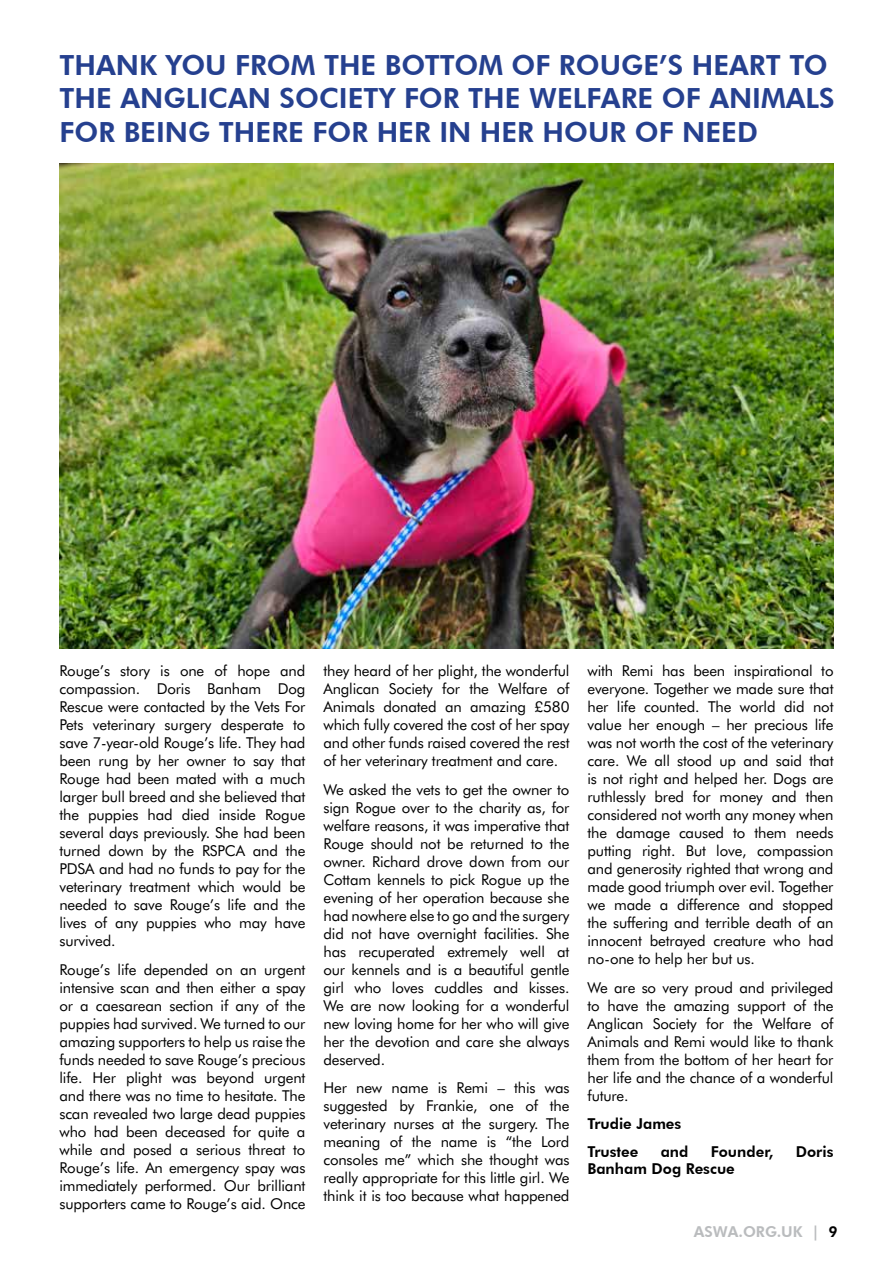
<style>
.page{position:relative;width:893px;height:1263px;background:#fff}
.page>*{position:absolute;margin:0;border:0;box-sizing:border-box;transform-origin:0 0}
.t1{font:800 27.75px/33.3px "Futura BT";color:#25408f}
.t2{font:15px/18px "Futura BT";letter-spacing:-.01em;color:#000;text-align:justify}
.t3{font:800 15px/27.9px "Futura BT";color:#000}
.t4{font:800 15px "Futura BT";color:#babcbe}
.s1{color:#000}
</style>
<div class="page">
<img style="left:60px;top:164px;width:773px;height:484px">
<h1 class="t1" style="left:60px;top:48px;width:777px">THANK YOU FROM THE BOTTOM OF ROUGE’S HEART TO<br>THE ANGLICAN SOCIETY FOR THE WELFARE OF ANIMALS<br>FOR BEING THERE FOR HER IN HER HOUR OF NEED</h1>
<p class="t2" style="left:59px;top:661px;width:248px">Rouge’s story is one of hope and compassion. Doris Banham Dog Rescue were contacted by the Vets For Pets veterinary surgery desperate to save 7-year-old Rouge’s life. They had been rung by her owner to say that Rouge had been mated with a much larger bull breed and she believed that the puppies had died inside Rogue several days previously. She had been turned down by the RSPCA and the PDSA and had no funds to pay for the veterinary treatment which would be needed to save Rouge’s life and the lives of any puppies who may have survived.</p>
<p class="t2" style="left:59px;top:960px;width:248px">Rouge’s life depended on an urgent intensive scan and then either a spay or a caesarean section if any of the puppies had survived. We turned to our amazing supporters to help us raise the funds needed to save Rouge’s precious life. Her plight was beyond urgent and there was no time to hesitate. The scan revealed two large dead puppies who had been deceased for quite a while and posed a serious threat to Rouge’s life. An emergency spay was immediately performed. Our brilliant supporters came to Rouge’s aid. Once</p>
<p class="t2" style="left:323px;top:661px;width:248px">they heard of her plight, the wonderful Anglican Society for the Welfare of Animals donated an amazing £580 which fully covered the cost of her spay and other funds raised covered the rest of her veterinary treatment and care.</p>
<p class="t2" style="left:323px;top:780px;width:248px">We asked the vets to get the owner to sign Rogue over to the charity as, for welfare reasons, it was imperative that Rouge should not be returned to the owner. Richard drove down from our Cottam kennels to pick Rogue up the evening of her operation because she had nowhere else to go and the surgery did not have overnight facilities. She has recuperated extremely well at our kennels and is a beautiful gentle girl who loves cuddles and kisses.<br>We are now looking for a wonderful new loving home for her who will give her the devotion and care she always deserved.</p>
<p class="t2" style="left:323px;top:1079px;width:248px">Her new name is Remi – this was suggested by Frankie, one of the veterinary nurses at the surgery. The meaning of the name is “the Lord consoles me” which she thought was really appropriate for this little girl. We think it is too because what happened</p>
<p class="t2" style="left:587px;top:662px;width:248px">with Remi has been inspirational to everyone. Together we made sure that her life counted. The world did not value her enough – her precious life was not worth the cost of the veterinary care. We all stood up and said that is not right and helped her. Dogs are ruthlessly bred for money and then considered not worth any money when the damage caused to them needs putting right. But love, compassion and generosity righted that wrong and made good triumph over evil. Together we made a difference and stopped the suffering and terrible death of an innocent betrayed creature who had no-one to help her but us.</p>
<p class="t2" style="left:587px;top:978px;width:248px">We are so very proud and privileged to have the amazing support of the Anglican Society for the Welfare of Animals and Remi would like to thank them from the bottom of her heart for her life and the chance of a wonderful future.</p>
<p class="t3" style="left:587px;top:1109px;width:95px">Trudie James<br>Trustee</p>
<p class="t3" style="left:661px;top:1137px;width:29px">and</p>
<p class="t3" style="left:711px;top:1137px;width:64px">Founder,</p>
<p class="t3" style="left:796px;top:1137px;width:39px">Doris</p>
<p class="t3" style="left:587px;top:1154px;width:149px">Banham Dog Rescue</p>
<p class="t4" style="left:694px;top:1222px;width:145px">ASWA.ORG.UK | <span class="s1">9</span></p>
</div>
